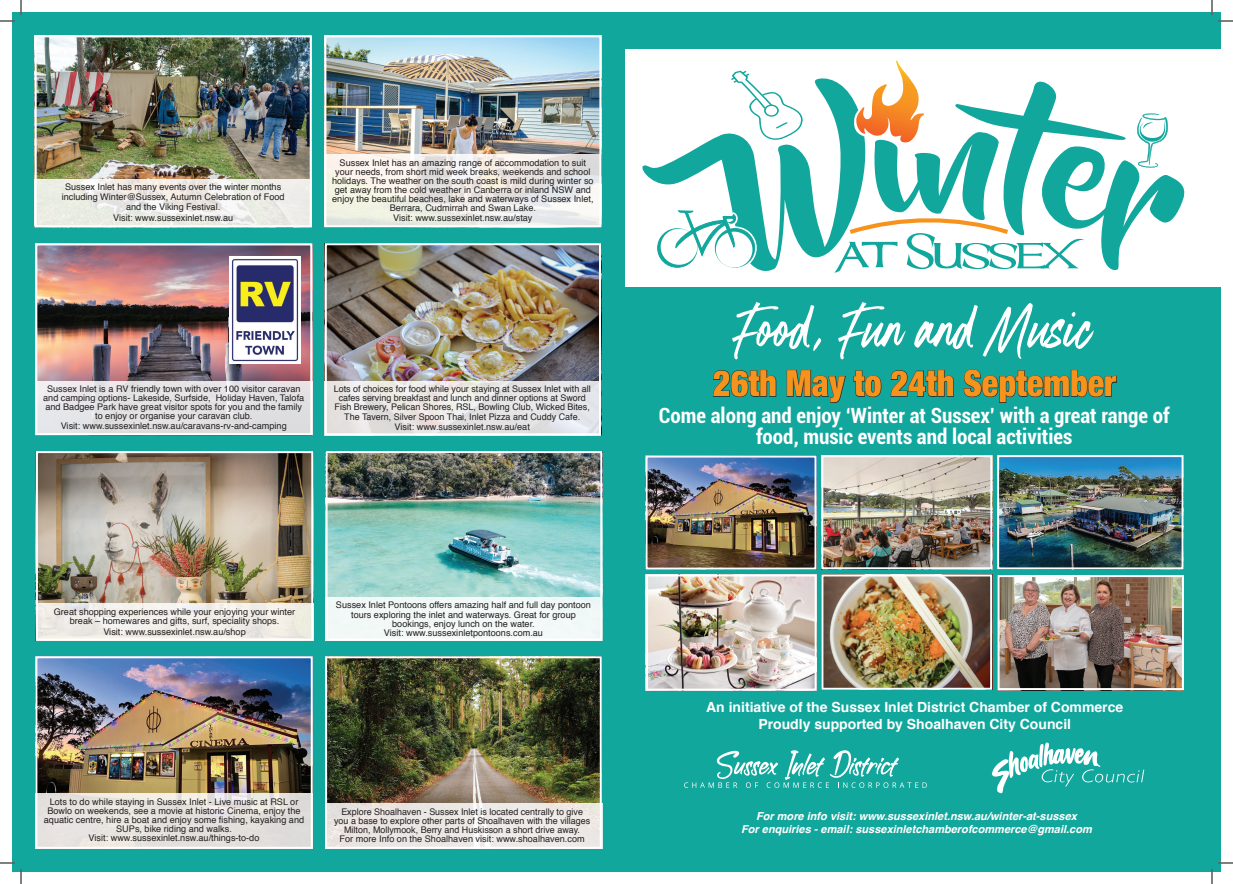
<style>
.page{position:relative;width:1233px;height:884px;background:#fff}
.page>*{position:absolute;margin:0;border:0;box-sizing:border-box;transform-origin:0 0}
.t1{font:900 condensed 36px "Helvetica Neue";color:#f7931d;scale:.95 1}
.t2{font:700 condensed 21px/21px "Roboto";color:#fff;text-align:center}
.t3{font:700 14px/16.8px "Helvetica";color:#fff;text-align:center}
.t4{font:italic 700 11px/13.2px "Helvetica";color:#fff;text-align:center}
.t5{font:9.1px/9.1px "Helvetica";color:#231f20;text-align:center}
</style>
<div class="page">
<div style="left:608px;top:287px;width:612px;height:584px;background:#12a79d"></div>
<svg style="left:732px;top:302px;width:361px;height:57px"></svg>
<div style="left:608px;top:12px;width:612px;height:37px;background:#12a79d"></div>
<svg style="left:713px;top:370px;width:64px;height:28px"></svg>
<svg style="left:786px;top:370px;width:60px;height:33px"></svg>
<svg style="left:853px;top:370px;width:29px;height:28px"></svg>
<svg style="left:890px;top:370px;width:64px;height:27px"></svg>
<svg style="left:963px;top:369px;width:154px;height:34px"></svg>
<svg style="left:642px;top:78px;width:192px;height:193px"></svg>
<div style="left:713px;top:226px;width:44px;height:43px;border:4px solid #fff;border-radius:50%"></div>
<div style="left:655px;top:227px;width:44px;height:42px;border:4px solid #fff;border-radius:50%"></div>
<div style="left:658px;top:227px;width:41px;height:40px;border:4px solid #fff;border-radius:50%"></div>
<div style="left:713px;top:229px;width:41px;height:41px;border:4px solid #fff;border-radius:50%"></div>
<svg style="left:715px;top:229px;width:39px;height:38px"></svg>
<div style="left:715px;top:229px;width:39px;height:38px;border:1px solid #12a79d;border-radius:50%"></div>
<div style="left:657px;top:229px;width:40px;height:38px;background:#12a79d;border-radius:50%"></div>
<div style="left:657px;top:229px;width:40px;height:38px;border:1px solid #12a79d;border-radius:50%"></div>
<div style="left:660px;top:229px;width:37px;height:36px;background:#fff;border-radius:50%"></div>
<div style="left:716px;top:232px;width:36px;height:36px;background:#fff;border-radius:50%"></div>
<svg style="left:670px;top:206px;width:70px;height:61px"></svg>
<svg style="left:834px;top:61px;width:350px;height:212px"></svg>
<svg style="left:731px;top:71px;width:72px;height:70px"></svg>
<img style="left:824px;top:458px;width:165px;height:108px">
<div style="left:821px;top:455px;width:171px;height:114px;border:2px solid #fff"></div>
<img style="left:1000px;top:458px;width:180px;height:108px">
<div style="left:997px;top:455px;width:186px;height:114px;border:2px solid #fff"></div>
<img style="left:648px;top:459px;width:165px;height:108px">
<div style="left:645px;top:456px;width:171px;height:114px;border:2px solid #fff"></div>
<img style="left:649px;top:577px;width:164px;height:111px">
<div style="left:646px;top:574px;width:170px;height:117px;border:2px solid #fff"></div>
<img style="left:824px;top:577px;width:165px;height:110px">
<div style="left:821px;top:574px;width:171px;height:116px;border:2px solid #fff"></div>
<img style="left:1000px;top:578px;width:181px;height:109px">
<div style="left:997px;top:575px;width:187px;height:115px;border:2px solid #fff"></div>
<svg style="left:992px;top:742px;width:152px;height:52px"></svg>
<svg style="left:684px;top:750px;width:242px;height:38px"></svg>
<div style="left:12px;top:12px;width:613px;height:859px;background:#12a79d"></div>
<img style="left:37px;top:38px;width:272px;height:142px">
<div style="left:34px;top:35px;width:278px;height:192px;border:2px solid #fff"></div>
<svg style="left:34px;top:180px;width:278px;height:46px;fill:#ecede5"></svg>
<img style="left:327px;top:38px;width:271px;height:116px">
<div style="left:324px;top:35px;width:277px;height:192px;border:2px solid #fff"></div>
<svg style="left:324px;top:154px;width:277px;height:73px"></svg>
<img style="left:328px;top:246px;width:270px;height:135px">
<div style="left:325px;top:243px;width:276px;height:192px;border:2px solid #fff"></div>
<img style="left:38px;top:246px;width:271px;height:135px">
<div style="left:35px;top:243px;width:277px;height:192px;border:2px solid #fff"></div>
<img style="left:229px;top:257px;width:71px;height:106px">
<div style="left:36px;top:381px;width:276px;height:53px;background:#e3e2e3"></div>
<svg style="left:325px;top:381px;width:276px;height:54px;fill:#e6e5e5"></svg>
<img style="left:328px;top:454px;width:271px;height:143px">
<div style="left:325px;top:451px;width:277px;height:189px;border:2px solid #fff"></div>
<img style="left:39px;top:454px;width:271px;height:149px">
<div style="left:36px;top:451px;width:277px;height:189px;border:2px solid #fff"></div>
<svg style="left:36px;top:603px;width:277px;height:37px;fill:#f2eee8"></svg>
<div style="left:325px;top:597px;width:277px;height:43px;background:#f2f9f7"></div>
<img style="left:328px;top:659px;width:271px;height:144px">
<div style="left:325px;top:656px;width:277px;height:193px;border:2px solid #fff"></div>
<img style="left:38px;top:659px;width:272px;height:134px">
<div style="left:35px;top:656px;width:278px;height:193px;border:2px solid #fff"></div>
<svg style="left:35px;top:793px;width:278px;height:56px;fill:#e6e2de"></svg>
<svg style="left:325px;top:803px;width:277px;height:46px;fill:#ece9e5"></svg>
<svg style="left:1218px;top:20px;width:15px;height:2px"></svg>
<svg style="left:1218px;top:862px;width:15px;height:2px"></svg>
<svg style="left:0;top:0;width:22px;height:22px"></svg>
<svg style="left:0;top:862px;width:22px;height:22px"></svg>
<svg style="left:1211px;top:0;width:1px;height:15px"></svg>
<svg style="left:1211px;top:869px;width:1px;height:15px"></svg>
<p class="t5" style="left:62px;top:182px;width:224px;line-height:10.1px">Sussex Inlet has many events over the winter months including Winter@Sussex, Autumn Celebration of Food and the Viking Festival.<br>Visit: www.sussexinlet.nsw.au</p>
<p class="t5" style="left:332px;top:158px;width:263px">Sussex Inlet has an amazing range of accommodation to suit your needs, from short mid week breaks, weekends and school holidays. The weather on the south coast is mild during winter so get away from the cold weather in Canberra or inland NSW and enjoy the beautiful beaches, lake and waterways of Sussex Inlet, Berrara, Cudmirrah and Swan Lake.</p>
<p class="t5" style="left:393px;top:214px;width:141px">Visit: www.sussexinlet.nsw.au/stay</p>
<p class="t5" style="left:43px;top:384px;width:263px">Sussex Inlet is a RV friendly town with over 100 visitor caravan and camping options- Lakeside, Surfside, Holiday Haven, Talofa and Badgee Park have great visitor spots for you and the family to enjoy or organise your caravan club.</p>
<p class="t5" style="left:61px;top:422px;width:227px">Visit: www.sussexinlet.nsw.au/caravans-rv-and-camping</p>
<p class="t5" style="left:334px;top:385px;width:258px">Lots of choices for food while your staying at Sussex Inlet with all cafes serving breakfast and lunch and dinner options at Sword Fish Brewery, Pelican Shores, RSL, Bowling Club, Wicked Bites, The Tavern, Silver Spoon Thai, Inlet Pizza and Cuddy Cafe.</p>
<p class="t5" style="left:394px;top:422px;width:137px">Visit: www.sussexinlet.nsw.au/eat</p>
<p class="t5" style="left:54px;top:608px;width:243px">Great shopping experiences while your enjoying your winter break – homewares and gifts, surf, speciality shops.</p>
<p class="t5" style="left:103px;top:627px;width:144px">Visit: www.sussexinlet.nsw.au/shop</p>
<p class="t5" style="left:336px;top:601px;width:256px">Sussex Inlet Pontoons offers amazing half and full day pontoon tours exploring the inlet and waterways. Great for group bookings, enjoy lunch on the water.<br>Visit: www.sussexinletpontoons.com.au</p>
<p class="t5" style="left:44px;top:797px;width:262px">Lots to do while staying in Sussex Inlet - Live music at RSL or Bowlo on weekends, see a movie at historic Cinema, enjoy the aquatic centre, hire a boat and enjoy some fishing, kayaking and SUPs, bike riding and walks.<br>Visit: www.sussexinlet.nsw.au/things-to-do</p>
<p class="t5" style="left:334px;top:807px;width:257px">Explore Shoalhaven - Sussex Inlet is located centrally to give you a base to explore other parts of Shoalhaven with the villages Milton, Mollymook, Berry and Huskisson a short drive away.<br>For more Info on the Shoalhaven visit: www.shoalhaven.com</p>
<h1 class="t1" style="left:713px;top:354px;width:426px">26th May to 24th September</h1>
<h2 class="t2" style="left:659px;top:404px;width:512px">Come along and enjoy ‘Winter at Sussex’ with a great range of food, music events and local activities</h2>
<h3 class="t3" style="left:706px;top:699px;width:418px">An initiative of the Sussex Inlet District Chamber of Commerce<br>Proudly supported by Shoalhaven City Council</h3>
<p class="t4" style="left:741px;top:810px;width:352px">For more info visit: www.sussexinlet.nsw.au/winter-at-sussex<br>For enquiries - email: sussexinletchamberofcommerce@gmail.com</p>
</div>
